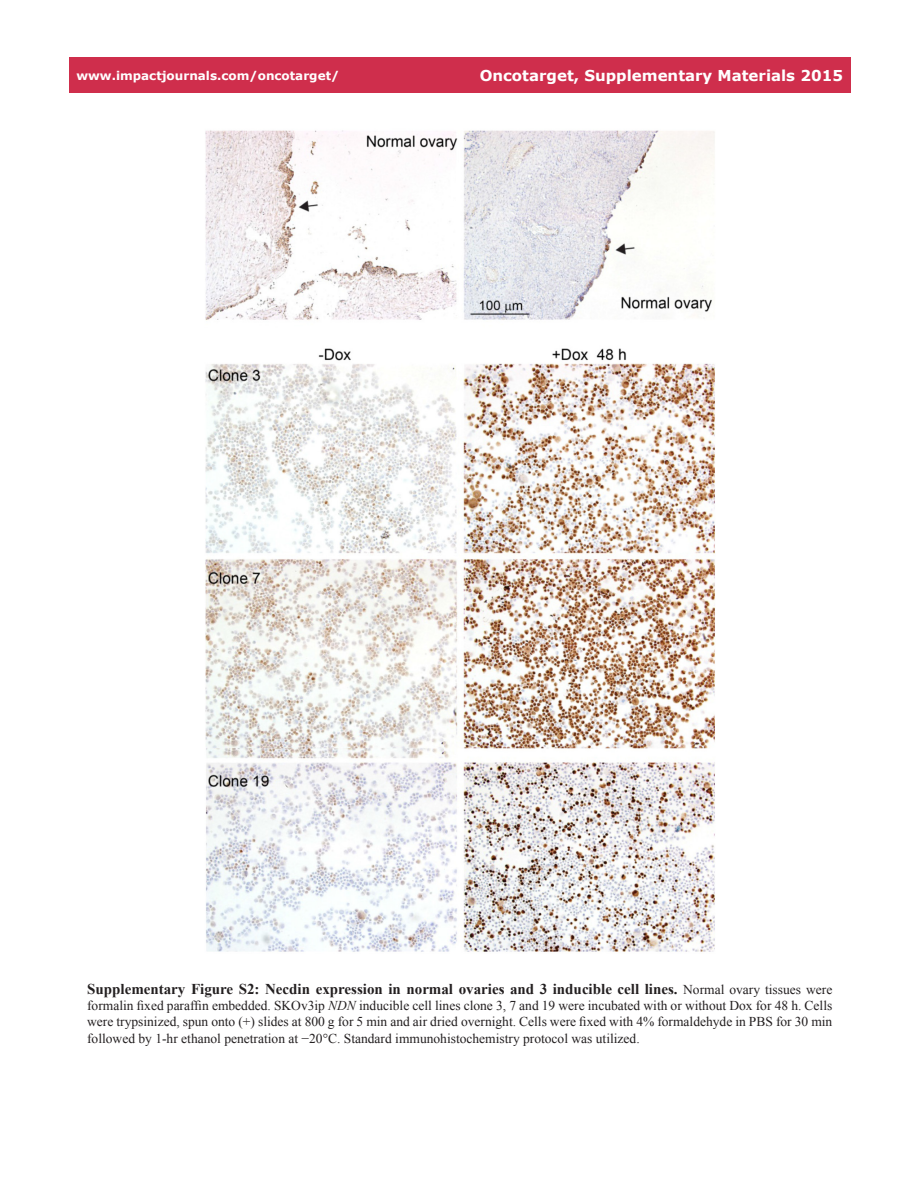
<style>
.page{position:relative;width:918px;height:1188px;background:#fff}
.page>*{position:absolute;margin:0;border:0;box-sizing:border-box;transform-origin:0 0}
.FigureText{font:700 15px "Times New Roman";color:#231f20}
.t1{font:700 15px "Verdana";color:#fff}
.FigureText-2{font:13.5px/16.2px "Times New Roman";color:#231f20;text-align:justify}
.t2{font:700 12px "Verdana";color:#fff}
.s1{font-weight:400;font-size:13.5px}
.s2{font-style:italic}
</style>
<div class="page">
<div style="left:69px;top:57px;width:781px;height:36px;background:#cf2e4c"></div>
<img style="left:205px;top:130px;width:510px;height:822px">
<p class="t2" style="left:76px;top:68px;width:264px">www.impactjournals.com/oncotarget/</p>
<p class="t1" style="left:480px;top:66px;width:365px">Oncotarget, Supplementary Materials 2015</p>
<p class="FigureText" style="left:87px;top:979px;width:747px">Supplementary Figure S2: Necdin expression in normal ovaries and 3 inducible cell lines. <span class="s1">Normal ovary tissues were</span></p>
<p class="FigureText-2" style="left:87px;top:997px;width:747px">formalin fixed paraffin embedded. SKOv3ip <span class="s2">NDN</span> inducible cell lines clone 3, 7 and 19 were incubated with or without Dox for 48 h. Cells were trypsinized, spun onto (+) slides at 800 g for 5 min and air dried overnight. Cells were fixed with 4% formaldehyde in PBS for 30 min followed by 1-hr ethanol penetration at −20°C. Standard immunohistochemistry protocol was utilized.</p>
</div>
